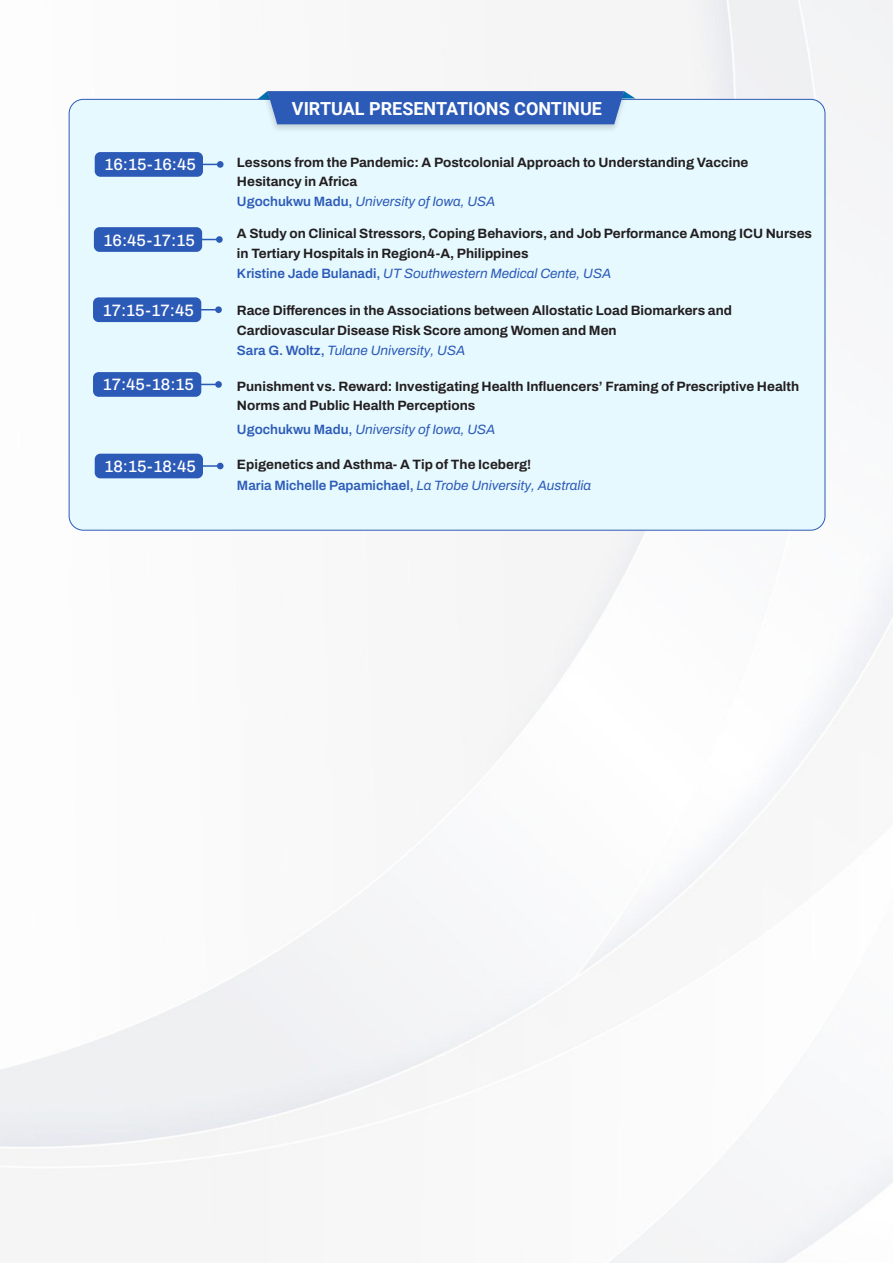
<style>
.page{position:relative;width:893px;height:1263px;background:#fff}
.page>*{position:absolute;margin:0;border:0;box-sizing:border-box;transform-origin:0 0}
.t1{font:700 18px "Roboto";color:#fff}
.t2{font:500 16.5px "Archivo";color:#fff}
.t3{font:700 13.5px/20px "Archivo";color:#231f20}
.t4{font:italic 13.5px "Archivo";color:#2c5ab7}
.s1{font-weight:600;color:#2c5ab7}
.s2{font-weight:400;font-style:italic;color:#2c5ab7}
.s3{font-weight:600;font-style:normal}
</style>
<div class="page">
<img style="left:0;top:0;width:893px;height:1263px">
<div style="left:69px;top:99px;width:756px;height:431px;background:#e6f9ff;border-radius:14px"></div>
<img style="left:260px;top:88px;width:371px;height:42px">
<svg style="left:258px;top:91px;width:377px;height:33px"></svg>
<svg style="left:203px;top:465px;width:14px;height:2px"></svg>
<div style="left:217px;top:463px;width:7px;height:6px;background:#2c5ab7;border-radius:50%"></div>
<div style="left:95px;top:454px;width:108px;height:24px;background:#2c5ab7;border-radius:6px"></div>
<svg style="left:203px;top:164px;width:14px;height:1px"></svg>
<div style="left:217px;top:161px;width:7px;height:7px;background:#2c5ab7;border-radius:50%"></div>
<div style="left:95px;top:152px;width:108px;height:25px;background:#2c5ab7;border-radius:6px"></div>
<svg style="left:201px;top:309px;width:14px;height:1px"></svg>
<div style="left:215px;top:306px;width:7px;height:7px;background:#2c5ab7;border-radius:50%"></div>
<div style="left:93px;top:297px;width:108px;height:25px;background:#2c5ab7;border-radius:6px"></div>
<svg style="left:201px;top:384px;width:14px;height:1px"></svg>
<div style="left:215px;top:381px;width:7px;height:7px;background:#2c5ab7;border-radius:50%"></div>
<div style="left:93px;top:372px;width:108px;height:25px;background:#2c5ab7;border-radius:6px"></div>
<svg style="left:202px;top:239px;width:14px;height:1px"></svg>
<div style="left:216px;top:236px;width:7px;height:7px;background:#2c5ab7;border-radius:50%"></div>
<div style="left:94px;top:227px;width:108px;height:25px;background:#2c5ab7;border-radius:6px"></div>
<p class="t2" style="left:104px;top:153px;width:93px">16:15-16:45</p>
<h1 class="t1" style="left:292px;top:96px;width:312px">VIRTUAL PRESENTATIONS CONTINUE</h1>
<p class="t3" style="left:237px;top:152px;width:513px">Lessons from the Pandemic: A Postcolonial Approach to Understanding Vaccine<br>Hesitancy in Africa<br><span class="s1">Ugochukwu Madu,</span> <span class="s2">University of Iowa, USA</span></p>
<p class="t2" style="left:104px;top:228px;width:93px">16:45-17:15</p>
<p class="t3" style="left:237px;top:223px;width:577px">A Study on Clinical Stressors, Coping Behaviors, and Job Performance Among ICU Nurses in Tertiary Hospitals in Region4-A, Philippines<br><span class="s1">Kristine Jade Bulanadi,</span> <span class="s2">UT Southwestern Medical Cente, USA</span></p>
<p class="t2" style="left:103px;top:298px;width:93px">17:15-17:45</p>
<p class="t3" style="left:237px;top:300px;width:497px">Race Differences in the Associations between Allostatic Load Biomarkers and<br>Cardiovascular Disease Risk Score among Women and Men<br><span class="s1">Sara G. Woltz,</span> <span class="s2">Tulane University, USA</span></p>
<p class="t2" style="left:103px;top:373px;width:93px">17:45-18:15</p>
<p class="t3" style="left:237px;top:376px;width:564px;line-height:19.5px">Punishment vs. Reward: Investigating Health Influencers’ Framing of Prescriptive Health<br>Norms and Public Health Perceptions</p>
<p class="t4" style="left:237px;top:420px;width:260px"><span class="s3">Ugochukwu Madu,</span> University of Iowa, USA</p>
<p class="t2" style="left:104px;top:454px;width:93px">18:15-18:45</p>
<p class="t3" style="left:237px;top:453px;width:355px;line-height:21.5px">Epigenetics and Asthma- A Tip of The Iceberg!<br><span class="s1">Maria Michelle Papamichael,</span> <span class="s2">La Trobe University, Australia</span></p>
</div>
